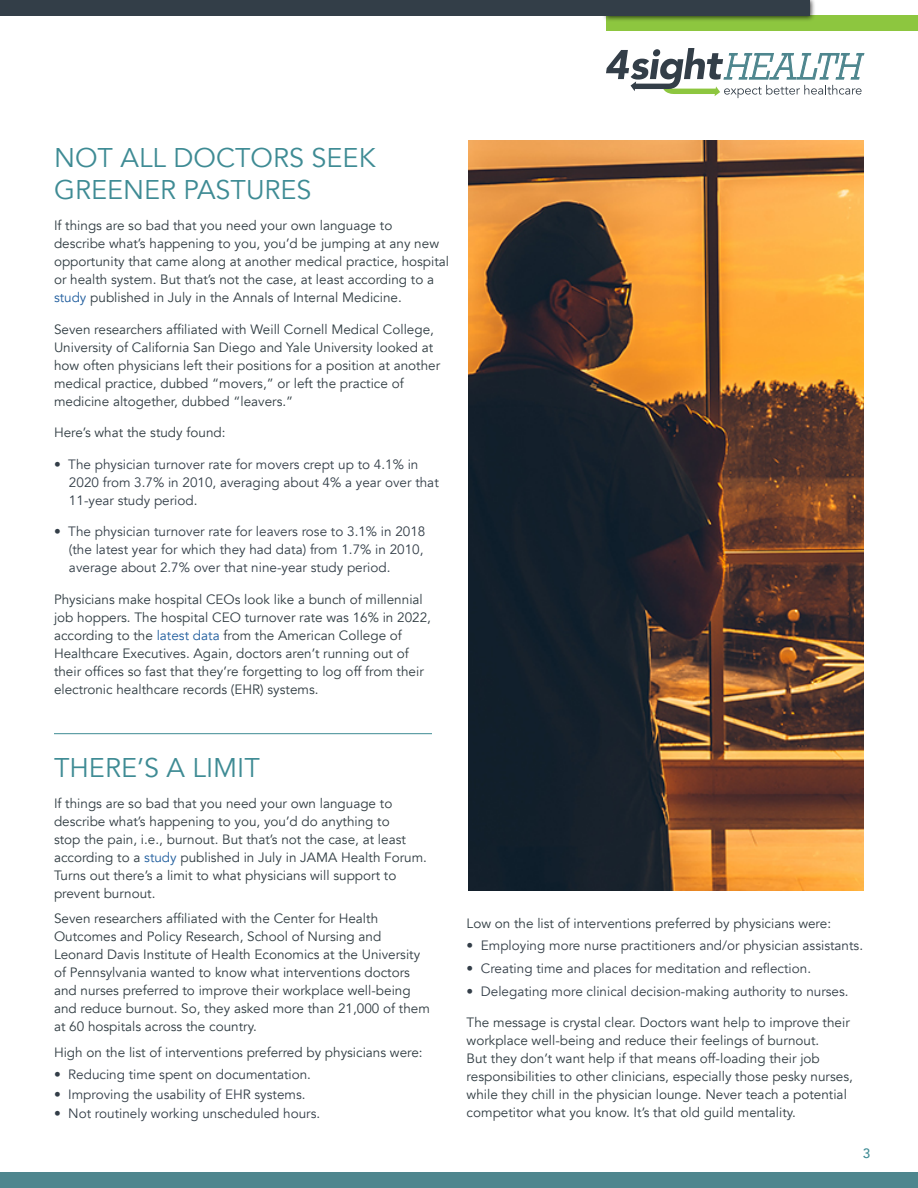
<style>
.page{position:relative;width:918px;height:1188px;background:#fff}
.page>*{position:absolute;margin:0;border:0;box-sizing:border-box;transform-origin:0 0}
.t1{font:27px/31.5px "Avenir";color:#3e8b94}
.t2{font:13.5px/18px "Avenir";color:#303c42}
.t3{font:13.5px/18px "Avenir";color:#333e48}
.t4{font:500 13.5px "Avenir";color:#3e8b94}
.s1{color:#215e9e}
</style>
<div class="page">
<svg style="left:606px;top:48px;width:258px;height:50px"></svg>
<div style="left:606px;top:16px;width:312px;height:15px;background:#8dc63f"></div>
<div style="left:602px;top:0;width:214px;height:22px;background:#000;opacity:.75"></div>
<div style="left:0;top:0;width:810px;height:16px;background:#333e48"></div>
<div style="left:0;top:1172px;width:918px;height:16px;background:#4e868e"></div>
<img style="left:468px;top:140px;width:396px;height:751px">
<hr style="left:54px;top:733px;width:378px;height:1px;background:#3e8b94">
<h1 class="t1" style="left:54px;top:143px;width:323px">NOT ALL DOCTORS SEEK<br>GREENER PASTURES</h1>
<p class="t2" style="left:54px;top:217px;width:397px">If things are so bad that you need your own language to<br>describe what’s happening to you, you’d be jumping at any new opportunity that came along at another medical practice, hospital or health system. But that’s not the case, at least according to a <span class="s1">study</span> published in July in the Annals of Internal Medicine.</p>
<p class="t2" style="left:54px;top:320px;width:388px">Seven researchers affiliated with Weill Cornell Medical College, University of California San Diego and Yale University looked at how often physicians left their positions for a position at another medical practice, dubbed “movers,” or left the practice of medicine altogether, dubbed “leavers.”</p>
<p class="t2" style="left:54px;top:424px;width:173px">Here’s what the study found:</p>
<p class="t3" style="left:69px;top:455px;width:371px;text-indent:-15px">• The physician turnover rate for movers crept up to 4.1% in<br>2020 from 3.7% in 2010, averaging about 4% a year over that<br>11-year study period.</p>
<p class="t3" style="left:69px;top:523px;width:358px;text-indent:-15px">• The physician turnover rate for leavers rose to 3.1% in 2018 (the latest year for which they had data) from 1.7% in 2010, average about 2.7% over that nine-year study period.</p>
<p class="t2" style="left:54px;top:590px;width:379px">Physicians make hospital CEOs look like a bunch of millennial job hoppers. The hospital CEO turnover rate was 16% in 2022, according to the <span class="s1">latest data</span> from the American College of Healthcare Executives. Again, doctors aren’t running out of their offices so fast that they’re forgetting to log off from their electronic healthcare records (EHR) systems.</p>
<h1 class="t1" style="left:54px;top:752px;width:207px">THERE’S A LIMIT</h1>
<p class="t2" style="left:54px;top:794px;width:375px">If things are so bad that you need your own language to describe what’s happening to you, you’d do anything to<br>stop the pain, i.e., burnout. But that’s not the case, at least according to a <span class="s1">study</span> published in July in JAMA Health Forum.<br>Turns out there’s a limit to what physicians will support to prevent burnout.</p>
<p class="t2" style="left:54px;top:910px;width:377px">Seven researchers affiliated with the Center for Health Outcomes and Policy Research, School of Nursing and Leonard Davis Institute of Health Economics at the University of Pennsylvania wanted to know what interventions doctors and nurses preferred to improve their workplace well-being and reduce burnout. So, they asked more than 21,000 of them at 60 hospitals across the country.</p>
<p class="t2" style="left:54px;top:1043px;width:370px">High on the list of interventions preferred by physicians were:</p>
<p class="t3" style="left:54px;top:1066px;width:259px">• Reducing time spent on documentation.</p>
<p class="t3" style="left:54px;top:1085px;width:253px">• Improving the usability of EHR systems.</p>
<p class="t3" style="left:54px;top:1105px;width:268px">• Not routinely working unscheduled hours.</p>
<p class="t2" style="left:467px;top:915px;width:366px">Low on the list of interventions preferred by physicians were:</p>
<p class="t3" style="left:467px;top:937px;width:398px">• Employing more nurse practitioners and/or physician assistants.</p>
<p class="t3" style="left:467px;top:960px;width:346px">• Creating time and places for meditation and reflection.</p>
<p class="t3" style="left:467px;top:982px;width:383px">• Delegating more clinical decision-making authority to nurses.</p>
<p class="t2" style="left:467px;top:1014px;width:388px">The message is crystal clear. Doctors want help to improve their workplace well-being and reduce their feelings of burnout.<br>But they don’t want help if that means off-loading their job responsibilities to other clinicians, especially those pesky nurses, while they chill in the physician lounge. Never teach a potential competitor what you know. It’s that old guild mentality.</p>
<p class="t4" style="left:863px;top:1142px;width:9px">3</p>
</div>
